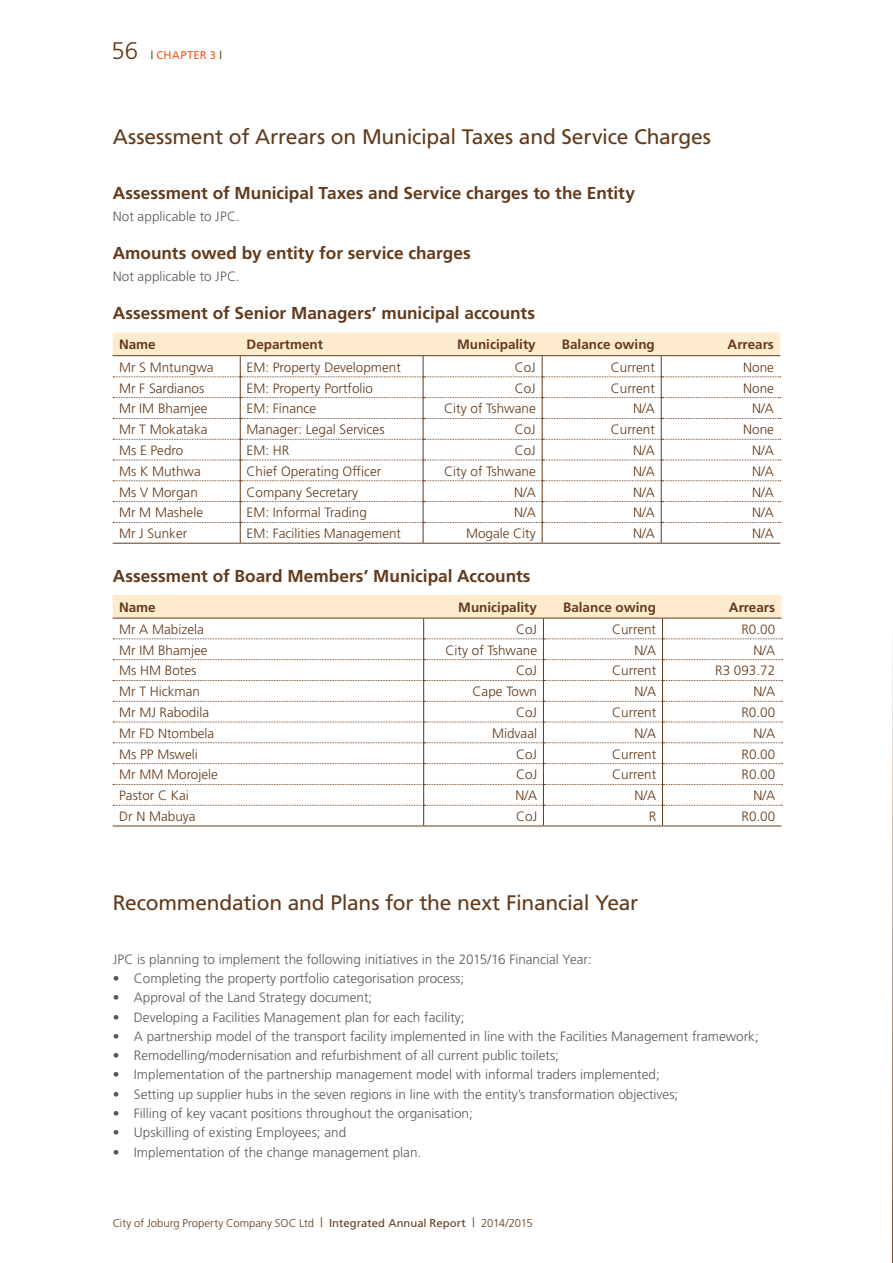
<style>
.page{position:relative;width:893px;height:1263px;background:#fff}
.page>*{position:absolute;margin:0;border:0;box-sizing:border-box;transform-origin:0 0}
.t1{font:21px "Frutiger";letter-spacing:-.01em;color:#633a1b}
.t2{font:700 17.25px "Frutiger";color:#633a1b}
.t3{font:300 13.5px "Frutiger";color:#58595b}
.t4{font:300 13.5px "Frutiger";color:#633a1b}
.t5{font:700 13.5px "Frutiger";color:#633a1b}
.t6{font:300 11.25px "Frutiger";color:#633a1b}
.t7{font:11.25px "Frutiger";color:#f15a22}
.s1{font-weight:300;font-size:24px;color:#633a1b}
.s2{color:#633a1b}
.s3{color:#58584f}
.s4{font-size:12.75px}
.s5{font-weight:400}
</style>
<div class="page">
<hr style="left:113px;top:543px;width:127px;height:1px;background:#633a1b">
<hr style="left:240px;top:543px;width:183px;height:1px;background:#633a1b">
<hr style="left:423px;top:543px;width:119px;height:1px;background:#633a1b">
<hr style="left:542px;top:543px;width:119px;height:1px;background:#633a1b">
<hr style="left:661px;top:543px;width:119px;height:1px;background:#633a1b">
<svg style="left:113px;top:332px;width:668px;height:211px"></svg>
<hr style="left:113px;top:826px;width:311px;height:1px;background:#633a1b">
<hr style="left:424px;top:826px;width:119px;height:1px;background:#633a1b">
<hr style="left:543px;top:826px;width:119px;height:1px;background:#633a1b">
<hr style="left:662px;top:826px;width:120px;height:1px;background:#633a1b">
<svg style="left:113px;top:595px;width:669px;height:231px"></svg>
<hr style="left:892px;top:632px;width:1px;height:631px;background:#7b553a">
<p class="t7" style="left:111px;top:49px;width:54px"><span class="s1">56</span> <span class="s2">|</span>chapter</p>
<p class="t7" style="left:210px;top:49px;width:13px">3 <span class="s2">|</span></p>
<h1 class="t1" style="left:113px;top:124px;width:600px">Assessment of Arrears on Municipal Taxes and Service Charges</h1>
<p class="t2" style="left:113px;top:183px;width:524px">Assessment of Municipal Taxes and Service charges to the Entity</p>
<p class="t3" style="left:113px;top:209px;width:128px">Not applicable to JPC.</p>
<p class="t2" style="left:113px;top:243px;width:360px">Amounts owed by entity for service charges</p>
<p class="t3" style="left:113px;top:269px;width:128px">Not applicable to JPC.</p>
<p class="t2" style="left:113px;top:303px;width:424px">Assessment of Senior Managers’ municipal accounts</p>
<p class="t5" style="left:119px;top:337px;width:38px">Name</p>
<p class="t5" style="left:247px;top:337px;width:78px">Department</p>
<p class="t5" style="left:457px;top:337px;width:80px">Municipality</p>
<p class="t5" style="left:562px;top:337px;width:95px">Balance owing</p>
<p class="t5" style="left:728px;top:337px;width:48px">Arrears</p>
<p class="t4" style="left:119px;top:359px;width:96px">Mr S Mntungwa</p>
<p class="t4" style="left:247px;top:359px;width:156px">EM: Property Development</p>
<p class="t4" style="left:515px;top:359px;width:23px">CoJ</p>
<p class="t4" style="left:611px;top:359px;width:46px">Current</p>
<p class="t4" style="left:743px;top:359px;width:32px">None</p>
<p class="t4" style="left:119px;top:380px;width:87px">Mr F Sardianos</p>
<p class="t4" style="left:247px;top:380px;width:128px">EM: Property Portfolio</p>
<p class="t4" style="left:515px;top:380px;width:23px">CoJ</p>
<p class="t4" style="left:611px;top:380px;width:46px">Current</p>
<p class="t4" style="left:743px;top:380px;width:32px">None</p>
<p class="t4" style="left:119px;top:401px;width:90px">Mr IM Bhamjee</p>
<p class="t4" style="left:247px;top:401px;width:71px">EM: Finance</p>
<p class="t4" style="left:444px;top:401px;width:93px">City of Tshwane</p>
<p class="t4" style="left:633px;top:401px;width:23px">N/A</p>
<p class="t4" style="left:752px;top:401px;width:23px">N/A</p>
<p class="t4" style="left:119px;top:422px;width:90px">Mr T Mokataka</p>
<p class="t4" style="left:247px;top:422px;width:139px">Manager: Legal Services</p>
<p class="t4" style="left:515px;top:422px;width:23px">CoJ</p>
<p class="t4" style="left:611px;top:422px;width:46px">Current</p>
<p class="t4" style="left:743px;top:422px;width:32px">None</p>
<p class="t4" style="left:119px;top:443px;width:66px">Ms E Pedro</p>
<p class="t4" style="left:247px;top:443px;width:44px">EM: HR</p>
<p class="t4" style="left:515px;top:443px;width:23px">CoJ</p>
<p class="t4" style="left:633px;top:443px;width:23px">N/A</p>
<p class="t4" style="left:752px;top:443px;width:23px">N/A</p>
<p class="t4" style="left:119px;top:463px;width:83px">Ms K Muthwa</p>
<p class="t4" style="left:247px;top:463px;width:136px">Chief Operating Officer</p>
<p class="t4" style="left:444px;top:463px;width:93px">City of Tshwane</p>
<p class="t4" style="left:633px;top:463px;width:23px">N/A</p>
<p class="t4" style="left:752px;top:463px;width:23px">N/A</p>
<p class="t4" style="left:119px;top:484px;width:80px">Ms V Morgan</p>
<p class="t4" style="left:247px;top:484px;width:113px">Company Secretary</p>
<p class="t4" style="left:514px;top:484px;width:23px">N/A</p>
<p class="t4" style="left:633px;top:484px;width:23px">N/A</p>
<p class="t4" style="left:752px;top:484px;width:23px">N/A</p>
<p class="t4" style="left:119px;top:505px;width:86px">Mr M Mashele</p>
<p class="t4" style="left:247px;top:505px;width:122px">EM: Informal Trading</p>
<p class="t4" style="left:514px;top:505px;width:23px">N/A</p>
<p class="t4" style="left:633px;top:505px;width:23px">N/A</p>
<p class="t4" style="left:752px;top:505px;width:23px">N/A</p>
<p class="t4" style="left:119px;top:526px;width:70px">Mr J Sunker</p>
<p class="t4" style="left:247px;top:526px;width:156px">EM: Facilities Management</p>
<p class="t4" style="left:466px;top:526px;width:71px">Mogale City</p>
<p class="t4" style="left:633px;top:526px;width:23px">N/A</p>
<p class="t4" style="left:752px;top:526px;width:23px">N/A</p>
<p class="t2" style="left:113px;top:566px;width:419px">Assessment of Board Members’ Municipal Accounts</p>
<p class="t5" style="left:119px;top:599px;width:38px">Name</p>
<p class="t5" style="left:458px;top:599px;width:80px">Municipality</p>
<p class="t5" style="left:563px;top:599px;width:95px">Balance owing</p>
<p class="t5" style="left:729px;top:599px;width:48px">Arrears</p>
<p class="t4" style="left:119px;top:621px;width:86px">Mr A Mabizela</p>
<p class="t4" style="left:516px;top:621px;width:23px">CoJ</p>
<p class="t4" style="left:612px;top:621px;width:46px">Current</p>
<p class="t4" style="left:741px;top:621px;width:35px">R0.00</p>
<p class="t4" style="left:119px;top:642px;width:90px">Mr IM Bhamjee</p>
<p class="t4" style="left:446px;top:642px;width:93px">City of Tshwane</p>
<p class="t4" style="left:634px;top:642px;width:23px">N/A</p>
<p class="t4" style="left:753px;top:642px;width:23px">N/A</p>
<p class="t4" style="left:119px;top:663px;width:79px">Ms HM Botes</p>
<p class="t4" style="left:516px;top:663px;width:23px">CoJ</p>
<p class="t4" style="left:612px;top:663px;width:46px">Current</p>
<p class="t4" style="left:715px;top:663px;width:62px">R3 093.72</p>
<p class="t4" style="left:119px;top:684px;width:82px">Mr T Hickman</p>
<p class="t4" style="left:473px;top:684px;width:66px">Cape Town</p>
<p class="t4" style="left:634px;top:684px;width:23px">N/A</p>
<p class="t4" style="left:753px;top:684px;width:23px">N/A</p>
<p class="t4" style="left:119px;top:705px;width:92px">Mr MJ Rabodila</p>
<p class="t4" style="left:516px;top:705px;width:23px">CoJ</p>
<p class="t4" style="left:612px;top:705px;width:46px">Current</p>
<p class="t4" style="left:741px;top:705px;width:35px">R0.00</p>
<p class="t4" style="left:119px;top:725px;width:97px">Mr FD Ntombela</p>
<p class="t4" style="left:492px;top:725px;width:46px">Midvaal</p>
<p class="t4" style="left:634px;top:725px;width:23px">N/A</p>
<p class="t4" style="left:753px;top:725px;width:23px">N/A</p>
<p class="t4" style="left:119px;top:746px;width:80px">Ms PP Msweli</p>
<p class="t4" style="left:516px;top:746px;width:23px">CoJ</p>
<p class="t4" style="left:612px;top:746px;width:46px">Current</p>
<p class="t4" style="left:741px;top:746px;width:35px">R0.00</p>
<p class="t4" style="left:119px;top:767px;width:100px">Mr MM Morojele</p>
<p class="t4" style="left:516px;top:767px;width:23px">CoJ</p>
<p class="t4" style="left:612px;top:767px;width:46px">Current</p>
<p class="t4" style="left:741px;top:767px;width:35px">R0.00</p>
<p class="t4" style="left:119px;top:788px;width:71px">Pastor C Kai</p>
<p class="t4" style="left:515px;top:788px;width:23px">N/A</p>
<p class="t4" style="left:634px;top:788px;width:23px">N/A</p>
<p class="t4" style="left:753px;top:788px;width:23px">N/A</p>
<p class="t4" style="left:119px;top:809px;width:78px">Dr N Mabuya</p>
<p class="t4" style="left:516px;top:809px;width:23px">CoJ</p>
<p class="t4" style="left:649px;top:809px;width:9px">R</p>
<p class="t4" style="left:741px;top:809px;width:35px">R0.00</p>
<h1 class="t1" style="left:113px;top:891px;width:527px">Recommendation and Plans for the next Financial Year</h1>
<p class="t3" style="left:113px;top:951px;width:481px">JPC is planning to implement the following initiatives in the 2015/16 Financial Year:</p>
<p class="t3" style="left:113px;top:971px;width:353px"><span class="s3">•</span> Completing the property portfolio categorisation process;</p>
<p class="t3" style="left:113px;top:990px;width:261px"><span class="s3">•</span> Approval of the Land Strategy document;</p>
<p class="t3" style="left:113px;top:1009px;width:354px"><span class="s3">•</span> Developing a Facilities Management plan for each facility;</p>
<p class="t3" style="left:113px;top:1028px;width:648px"><span class="s3">•</span> A partnership model of the transport facility implemented in line with the Facilities Management framework;</p>
<p class="t3" style="left:113px;top:1048px;width:448px"><span class="s3">•</span> Remodelling/modernisation and refurbishment of all current public toilets;</p>
<p class="t3" style="left:113px;top:1067px;width:549px"><span class="s3">•</span> Implementation of the partnership management model with informal traders implemented;</p>
<p class="t3" style="left:113px;top:1086px;width:567px"><span class="s3">•</span> Setting up supplier hubs in the seven regions in line with the entity’s transformation objectives;</p>
<p class="t3" style="left:113px;top:1106px;width:362px"><span class="s3">•</span> Filling of key vacant positions throughout the organisation;</p>
<p class="t3" style="left:113px;top:1125px;width:235px"><span class="s3">•</span> Upskilling of existing Employees; and</p>
<p class="t3" style="left:113px;top:1144px;width:310px"><span class="s3">•</span> Implementation of the change management plan.</p>
<p class="t6" style="left:113px;top:1217px;width:421px">City of Joburg Property Company SOC Ltd <span class="s4">|</span> <span class="s5">Integrated Annual Report</span> <span class="s4">|</span> 2014/2015</p>
</div>
